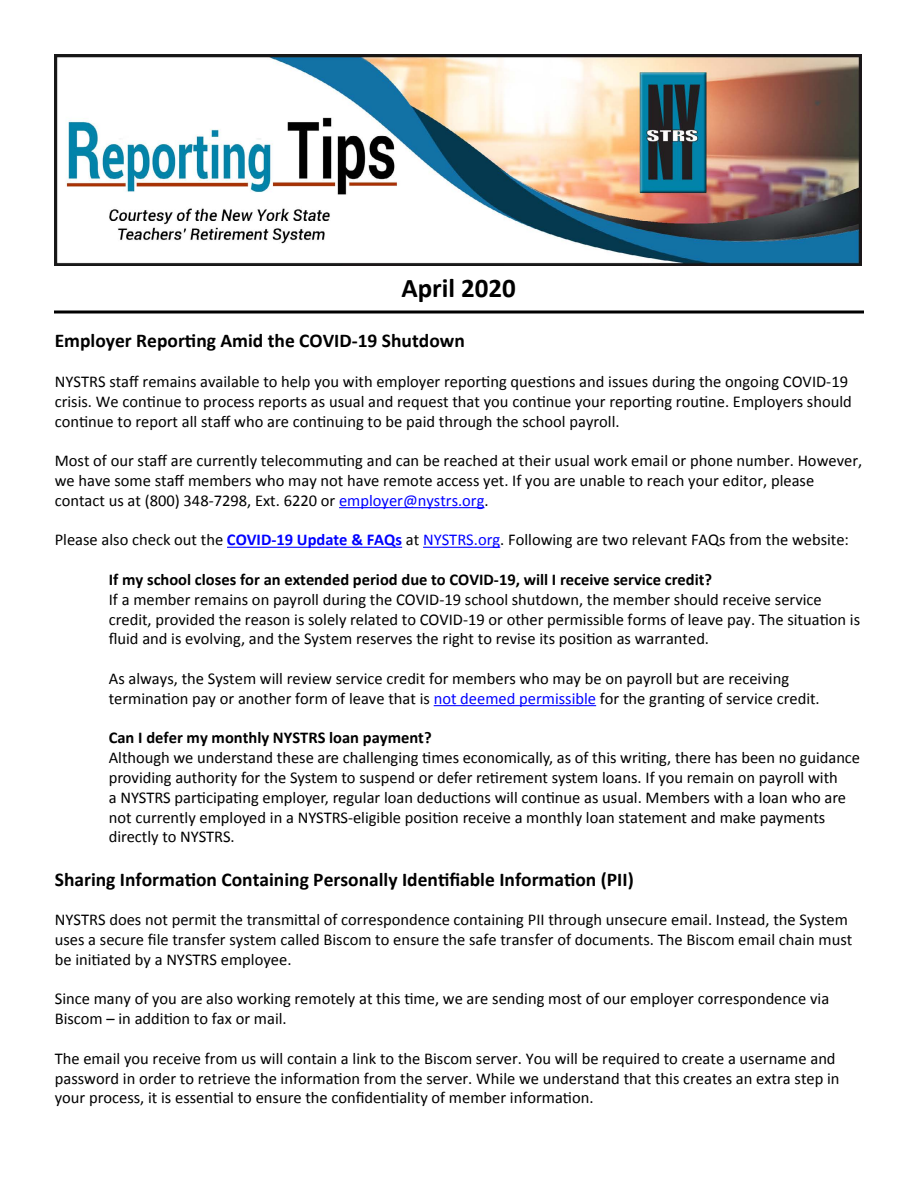
<style>
.page{position:relative;width:918px;height:1188px;background:#fff}
.page>*{position:absolute;margin:0;border:0;box-sizing:border-box;transform-origin:0 0}
.t1{font:700 27px "Calibri";color:#000}
.t2{font:700 19.5px "Calibri";color:#000}
.t3{font:16.5px/19.8px "Calibri";color:#000}
.t4{font:700 16.5px "Calibri";color:#000}
.s1{color:#00f}
.s2{font-weight:700;color:#00f}
</style>
<div class="page">
<hr style="left:339px;top:507px;width:145px;height:1px;background:#00f">
<hr style="left:227px;top:547px;width:175px;height:1px;background:#00f">
<hr style="left:423px;top:547px;width:77px;height:1px;background:#00f">
<hr style="left:434px;top:705px;width:162px;height:1px;background:#00f">
<svg style="left:54px;top:310px;width:810px;height:4px;background:#3f3f3f"></svg>
<img style="left:54px;top:54px;width:807px;height:212px">
<h1 class="t1" style="left:401px;top:271px;width:116px">April 2020</h1>
<p class="t2" style="left:55px;top:328px;width:412px">Employer Reporting Amid the COVID-19 Shutdown</p>
<p class="t3" style="left:55px;top:372px;width:799px">NYSTRS staff remains available to help you with employer reporting questions and issues during the ongoing COVID-19 crisis. We continue to process reports as usual and request that you continue your reporting routine. Employers should continue to report all staff who are continuing to be paid through the school payroll.</p>
<p class="t3" style="left:55px;top:451px;width:809px">Most of our staff are currently telecommuting and can be reached at their usual work email or phone number. However, we have some staff members who may not have remote access yet. If you are unable to reach your editor, please contact us at (800) 348-7298, Ext. 6220 or <span class="s1">employer@nystrs.org</span>.</p>
<p class="t3" style="left:55px;top:530px;width:796px">Please also check out the <span class="s2">COVID-19 Update &amp; FAQs</span> at <span class="s1">NYSTRS.org</span>. Following are two relevant FAQs from the website:</p>
<p class="t4" style="left:109px;top:569px;width:605px">If my school closes for an extended period due to COVID-19, will I receive service credit?</p>
<p class="t3" style="left:109px;top:589px;width:753px">If a member remains on payroll during the COVID-19 school shutdown, the member should receive service credit, provided the reason is solely related to COVID-19 or other permissible forms of leave pay. The situation is fluid and is evolving, and the System reserves the right to revise its position as warranted.</p>
<p class="t3" style="left:109px;top:669px;width:713px">As always, the System will review service credit for members who may be on payroll but are receiving termination pay or another form of leave that is <span class="s1">not deemed permissible</span> for the granting of service credit.</p>
<p class="t4" style="left:109px;top:727px;width:324px">Can I defer my monthly NYSTRS loan payment?</p>
<p class="t3" style="left:109px;top:748px;width:753px">Although we understand these are challenging times economically, as of this writing, there has been no guidance providing authority for the System to suspend or defer retirement system loans. If you remain on payroll with<br>a NYSTRS participating employer, regular loan deductions will continue as usual. Members with a loan who are not currently employed in a NYSTRS-eligible position receive a monthly loan statement and make payments directly to NYSTRS.</p>
<p class="t2" style="left:55px;top:867px;width:581px">Sharing Information Containing Personally Identifiable Information (PII)</p>
<p class="t3" style="left:55px;top:910px;width:799px">NYSTRS does not permit the transmittal of correspondence containing PII through unsecure email. Instead, the System uses a secure file transfer system called Biscom to ensure the safe transfer of documents. The Biscom email chain must be initiated by a NYSTRS employee.</p>
<p class="t3" style="left:55px;top:989px;width:776px">Since many of you are also working remotely at this time, we are sending most of our employer correspondence via<br>Biscom – in addition to fax or mail.</p>
<p class="t3" style="left:55px;top:1048px;width:786px">The email you receive from us will contain a link to the Biscom server. You will be required to create a username and password in order to retrieve the information from the server. While we understand that this creates an extra step in your process, it is essential to ensure the confidentiality of member information.</p>
</div>
